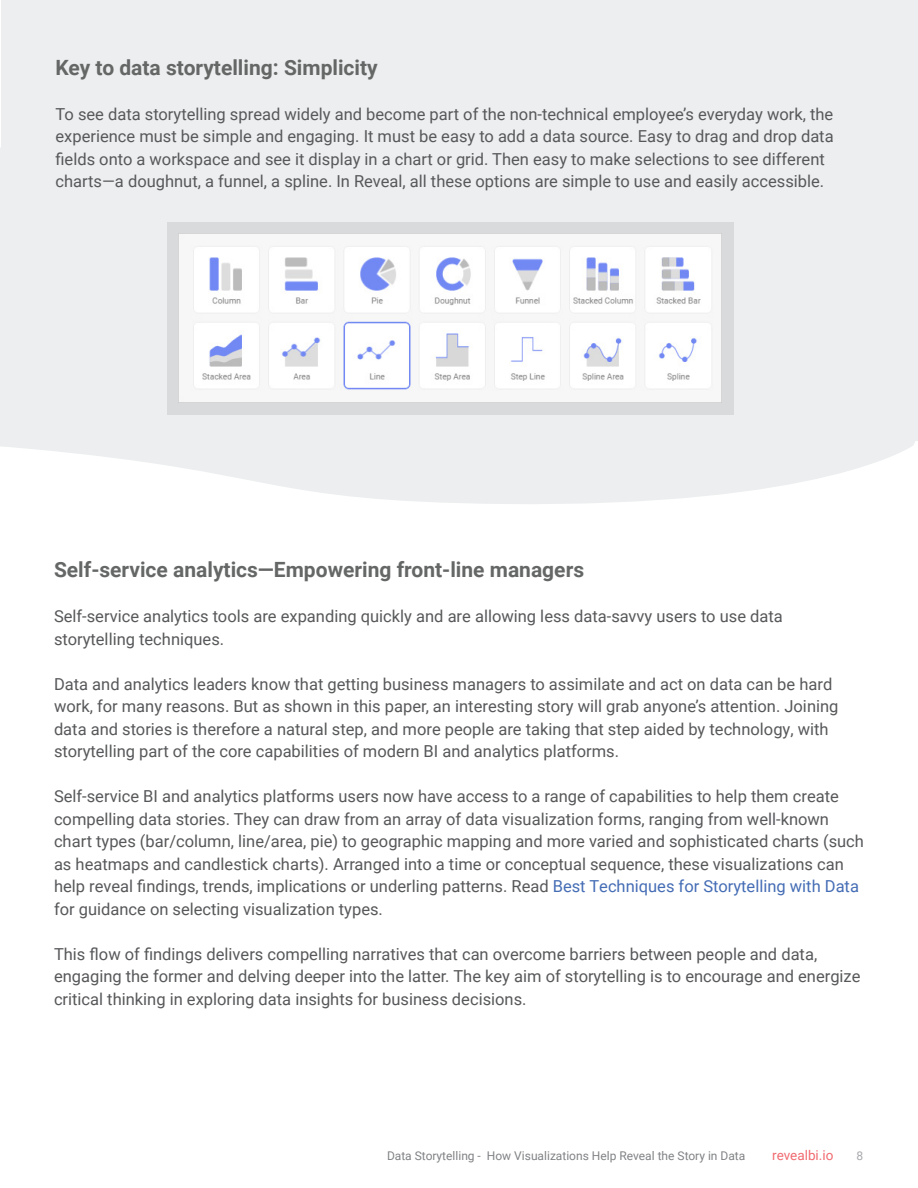
<style>
.page{position:relative;width:918px;height:1188px;background:#fff}
.page>*{position:absolute;margin:0;border:0;box-sizing:border-box;transform-origin:0 0}
.t1{font:700 21px "Roboto";color:#656666}
.t2{font:16.5px/22.5px "Roboto";color:#57585a}
.t3{font:13.5px "Roboto";color:#f16b71}
.t4{font:12px "Roboto";color:#808285}
.t5{font:12px "Roboto";color:#a8a9ad}
.s1{color:#456db5}
</style>
<div class="page">
<div style="left:2px;top:0;width:916px;height:441px;background:#eceeef"></div>
<svg style="left:0;top:99px;width:915px;height:405px"></svg>
<div style="left:167px;top:222px;width:567px;height:193px;background:#d9dadc"></div>
<img style="left:179px;top:234px;width:542px;height:168px">
<hr style="left:917px;top:49px;width:1px;height:36px;background:#f16b71">
<p class="t1" style="left:56px;top:52px;width:324px">Key to data storytelling: Simplicity</p>
<p class="t2" style="left:56px;top:102px;width:780px">To see data storytelling spread widely and become part of the non-technical employee’s everyday work, the experience must be simple and engaging. It must be easy to add a data source. Easy to drag and drop data fields onto a workspace and see it display in a chart or grid. Then easy to make selections to see different charts—a doughnut, a funnel, a spline. In Reveal, all these options are simple to use and easily accessible.</p>
<p class="t1" style="left:54px;top:555px;width:532px">Self-service analytics—Empowering front-line managers</p>
<p class="t2" style="left:54px;top:605px;width:730px">Self-service analytics tools are expanding quickly and are allowing less data-savvy users to use data storytelling techniques.</p>
<p class="t2" style="left:54px;top:672px;width:786px">Data and analytics leaders know that getting business managers to assimilate and act on data can be hard work, for many reasons. But as shown in this paper, an interesting story will grab anyone’s attention. Joining data and stories is therefore a natural step, and more people are taking that step aided by technology, with storytelling part of the core capabilities of modern BI and analytics platforms.</p>
<p class="t2" style="left:54px;top:785px;width:812px">Self-service BI and analytics platforms users now have access to a range of capabilities to help them create compelling data stories. They can draw from an array of data visualization forms, ranging from well-known chart types (bar/column, line/area, pie) to geographic mapping and more varied and sophisticated charts (such as heatmaps and candlestick charts). Arranged into a time or conceptual sequence, these visualizations can help reveal findings, trends, implications or underling patterns. Read <span class="s1">Best Techniques for Storytelling with Data </span>for guidance on selecting visualization types.</p>
<p class="t2" style="left:54px;top:942px;width:808px">This flow of findings delivers compelling narratives that can overcome barriers between people and data, engaging the former and delving deeper into the latter. The key aim of storytelling is to encourage and energize critical thinking in exploring data insights for business decisions.</p>
<p class="t4" style="left:387px;top:1147px;width:360px">Data Storytelling - How Visualizations Help Reveal the Story in Data</p>
<p class="t3" style="left:772px;top:1146px;width:63px">revealbi.io</p>
<p class="t5" style="left:856px;top:1147px;width:8px">8</p>
</div>
